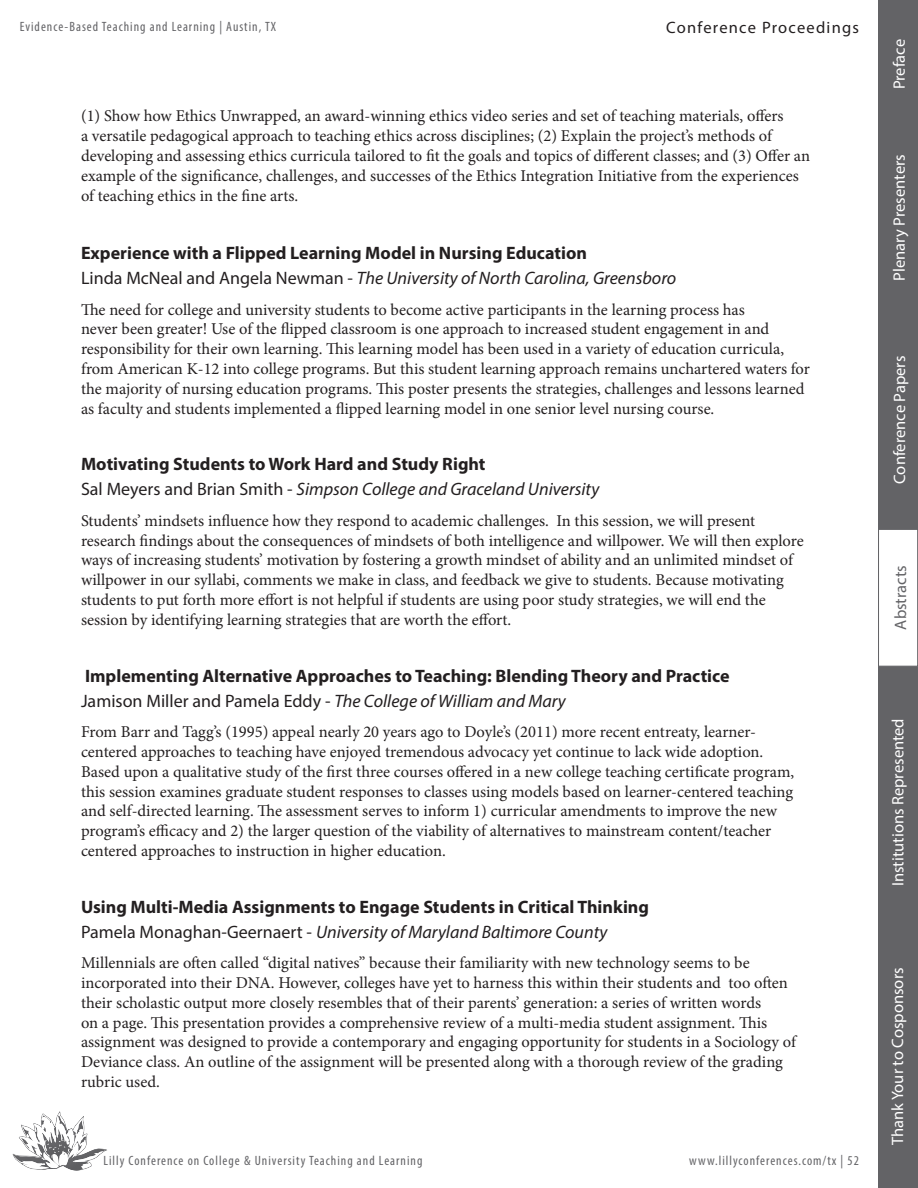
<style>
.page{position:relative;width:918px;height:1188px;background:#fff}
.page>*{position:absolute;margin:0;border:0;box-sizing:border-box;transform-origin:0 0}
.t1{font:700 18px/24.9px "Myriad Pro";color:#231f20}
.t2{font:16.5px/19.8px "Minion Pro";letter-spacing:-.005em;color:#231f20}
.t3{font:16.5px "Myriad Pro";color:#fff}
.t4{font:16.5px "Myriad Pro";letter-spacing:.075em;color:#231f20}
.t5{font:16.5px "Myriad Pro";color:#636366}
.t6{font:condensed 13.5px "Myriad Pro";letter-spacing:.075em;color:#636366}
.s1{font-weight:400}
.s2{font-weight:400;font-style:italic}
</style>
<div class="page">
<div style="left:878px;top:0;width:40px;height:1188px;background:#636366"></div>
<div style="left:878px;top:529px;width:40px;height:137px;background:#fff;border:1px solid #636366"></div>
<svg style="left:12px;top:1111px;width:95px;height:60px"></svg>
<p class="t6" style="left:20px;top:18px;width:258px">Evidence-Based Teaching and Learning | Austin, TX</p>
<p class="t4" style="left:666px;top:17px;width:194px">Conference Proceedings</p>
<p class="t2" style="left:81px;top:106px;width:731px">(1) Show how Ethics Unwrapped, an award-winning ethics video series and set of teaching materials, offers<br>a versatile pedagogical approach to teaching ethics across disciplines; (2) Explain the project’s methods of developing and assessing ethics curricula tailored to fit the goals and topics of different classes; and (3) Offer an example of the significance, challenges, and successes of the Ethics Integration Initiative from the experiences of teaching ethics in the fine arts.</p>
<p class="t1" style="left:81px;top:240px;width:597px">Experience with a Flipped Learning Model in Nursing Education<br><span class="s1">Linda McNeal and Angela Newman -</span> <span class="s2">The University of North Carolina, Greensboro</span></p>
<p class="t2" style="left:81px;top:300px;width:730px">The need for college and university students to become active participants in the learning process has<br>never been greater! Use of the flipped classroom is one approach to increased student engagement in and responsibility for their own learning. This learning model has been used in a variety of education curricula, from American K-12 into college programs. But this student learning approach remains unchartered waters for the majority of nursing education programs. This poster presents the strategies, challenges and lessons learned as faculty and students implemented a flipped learning model in one senior level nursing course.</p>
<p class="t1" style="left:81px;top:451px;width:520px">Motivating Students to Work Hard and Study Right<br><span class="s1">Sal Meyers and Brian Smith -</span> <span class="s2">Simpson College and Graceland University</span></p>
<p class="t2" style="left:81px;top:511px;width:724px">Students’ mindsets influence how they respond to academic challenges. In this session, we will present research findings about the consequences of mindsets of both intelligence and willpower. We will then explore ways of increasing students’ motivation by fostering a growth mindset of ability and an unlimited mindset of willpower in our syllabi, comments we make in class, and feedback we give to students. Because motivating students to put forth more effort is not helpful if students are using poor study strategies, we will end the session by identifying learning strategies that are worth the effort.</p>
<p class="t1" style="left:81px;top:663px;width:650px">Implementing Alternative Approaches to Teaching: Blending Theory and Practice<br><span class="s1">Jamison Miller and Pamela Eddy -</span> <span class="s2">The College of William and Mary</span></p>
<p class="t2" style="left:81px;top:722px;width:715px">From Barr and Tagg’s (1995) appeal nearly 20 years ago to Doyle’s (2011) more recent entreaty, learner&shy;centered approaches to teaching have enjoyed tremendous advocacy yet continue to lack wide adoption.<br>Based upon a qualitative study of the first three courses offered in a new college teaching certificate program, this session examines graduate student responses to classes using models based on learner-centered teaching and self-directed learning. The assessment serves to inform 1) curricular amendments to improve the new program’s efficacy and 2) the larger question of the viability of alternatives to mainstream content/teacher centered approaches to instruction in higher education.</p>
<p class="t1" style="left:81px;top:894px;width:570px">Using Multi-Media Assignments to Engage Students in Critical Thinking<br><span class="s1">Pamela Monaghan-Geernaert -</span> <span class="s2">University of Maryland Baltimore County</span></p>
<p class="t2" style="left:81px;top:953px;width:717px">Millennials are often called “digital natives” because their familiarity with new technology seems to be incorporated into their DNA. However, colleges have yet to harness this within their students and too often their scholastic output more closely resembles that of their parents’ generation: a series of written words<br>on a page. This presentation provides a comprehensive review of a multi-media student assignment. This assignment was designed to provide a contemporary and engaging opportunity for students in a Sociology of Deviance class. An outline of the assignment will be presented along with a thorough review of the grading rubric used.</p>
<p class="t6" style="left:104px;top:1152px;width:320px">Lilly Conference on College &amp; University Teaching and Learning</p>
<p class="t6" style="left:689px;top:1152px;width:171px">www.lillyconferences.com/tx | 52</p>
<p class="t3" style="left:889px;top:89px;width:52px;rotate:-90deg">Preface</p>
<p class="t3" style="left:889px;top:281px;width:128px;rotate:-90deg">Plenary Presenters</p>
<p class="t3" style="left:889px;top:484px;width:130px;rotate:-90deg">Conference Papers</p>
<p class="t5" style="left:891px;top:630px;width:66px;rotate:-90deg">Abstracts</p>
<p class="t3" style="left:888px;top:886px;width:170px;rotate:-90deg">Institutions Represented</p>
<p class="t3" style="left:887px;top:1145px;width:179px;rotate:-90deg">Thank Your to Cosponsors</p>
</div>
